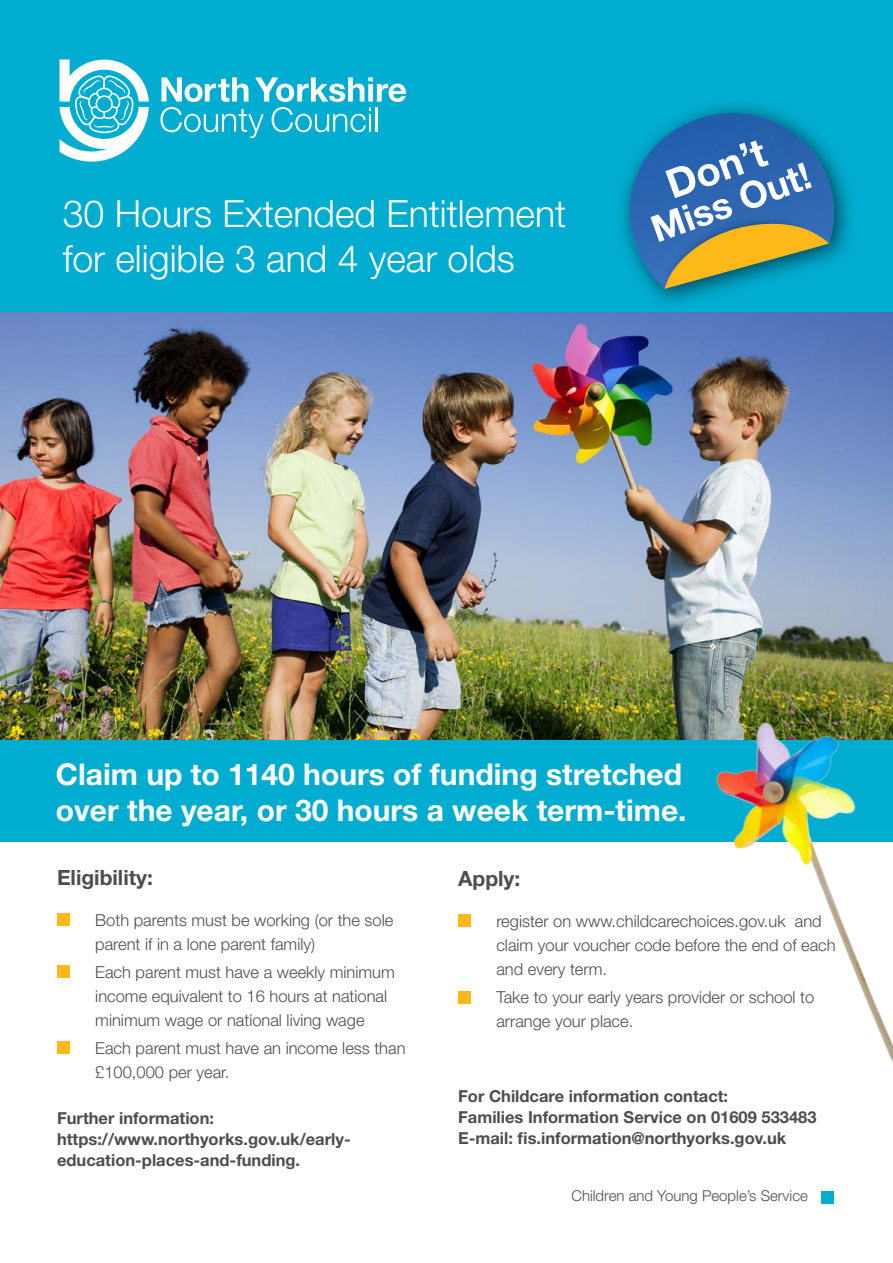
<style>
.page{position:relative;width:893px;height:1263px;background:#fff}
.page>*{position:absolute;margin:0;border:0;box-sizing:border-box;transform-origin:0 0}
.t1{font:300 37.5px/45px "Helvetica Neue LT Std";color:#fff}
.t2{font:700 30px/36px "Helvetica Neue LT Std";color:#fff}
.t3{font:700 21px "Helvetica Neue LT Std";color:#4d4d4f}
.t4{font:300 16.5px/24px "Helvetica Neue LT Std";color:#4d4d4f}
.t5{font:700 16.5px/21px "Helvetica Neue LT Std";color:#4d4d4f}
.t6{font:300 15px "Helvetica Neue LT Std";color:#4d4d4f}
</style>
<div class="page">
<img style="left:0;top:312px;width:893px;height:428px">
<div style="left:0;top:0;width:893px;height:312px;background:#00acd0"></div>
<div style="left:0;top:740px;width:893px;height:102px;background:#00acd0"></div>
<div style="left:821px;top:1191px;width:12px;height:12px;background:#00acd0"></div>
<img style="left:674px;top:685px;width:219px;height:377px">
<div style="left:458px;top:915px;width:13px;height:12px;background:#ffb819"></div>
<div style="left:458px;top:991px;width:13px;height:12px;background:#ffb819"></div>
<div style="left:57px;top:913px;width:12px;height:12px;background:#ffb819"></div>
<div style="left:57px;top:965px;width:12px;height:13px;background:#ffb819"></div>
<div style="left:57px;top:1042px;width:12px;height:12px;background:#ffb819"></div>
<svg style="left:160px;top:77px;width:246px;height:61px"></svg>
<hr style="left:375px;top:108px;width:2px;height:24px;background:#fff">
<svg style="left:60px;top:60px;width:89px;height:102px"></svg>
<div style="left:615px;top:99px;width:242px;height:212px;background:#000;opacity:.62"></div>
<svg style="left:618px;top:99px;width:226px;height:190px"></svg>
<h1 class="t1" style="left:63px;top:190px;width:505px">30 Hours Extended Entitlement for eligible 3 and 4 year olds</h1>
<h2 class="t2" style="left:56px;top:755px;width:632px">Claim up to 1140 hours of funding stretched over the year, or 30 hours a week term-time.</h2>
<p class="t3" style="left:57px;top:864px;width:97px">Eligibility:</p>
<p class="t4" style="left:95px;top:907px;width:299px">Both parents must be working (or the sole parent if in a lone parent family)</p>
<p class="t4" style="left:95px;top:959px;width:301px">Each parent must have a weekly minimum income equivalent to 16 hours at national minimum wage or national living wage</p>
<p class="t4" style="left:95px;top:1036px;width:312px">Each parent must have an income less than £100,000 per year.</p>
<p class="t5" style="left:57px;top:1107px;width:295px">Further information: https://www.northyorks.gov.uk/early&shy;education-places-and-funding.</p>
<p class="t3" style="left:458px;top:865px;width:64px">Apply:</p>
<p class="t4" style="left:496px;top:909px;width:341px">register on www.childcarechoices.gov.uk and claim your voucher code before the end of each and every term.</p>
<p class="t4" style="left:496px;top:985px;width:319px">Take to your early years provider or school to arrange your place.</p>
<p class="t5" style="left:458px;top:1085px;width:360px">For Childcare information contact:<br>Families Information Service on 01609 533483<br>E-mail: fis.information@northyorks.gov.uk</p>
<p class="t6" style="left:571px;top:1187px;width:238px">Children and Young People’s Service</p>
</div>
